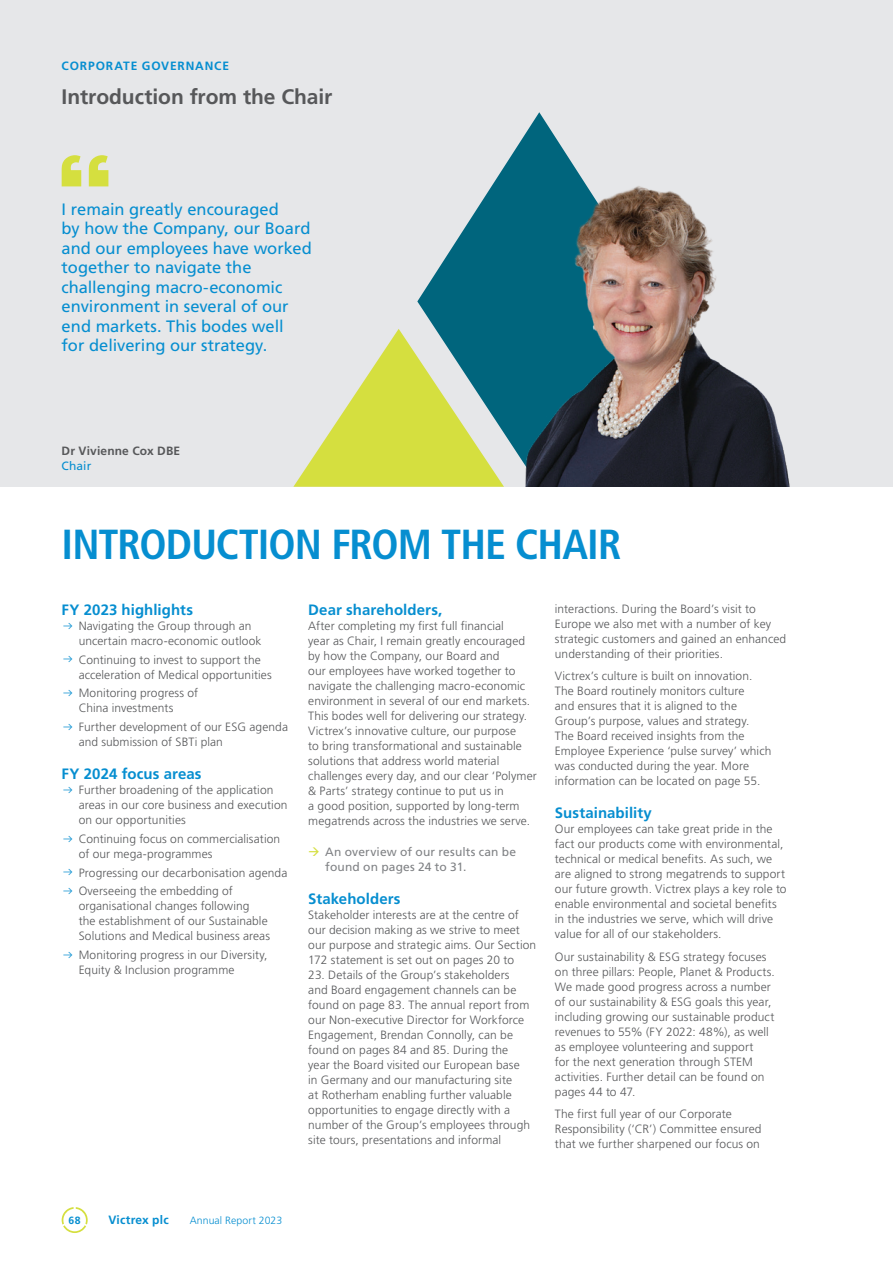
<style>
.page{position:relative;width:893px;height:1263px;background:#fff}
.page>*{position:absolute;margin:0;border:0;box-sizing:border-box;transform-origin:0 0}
.Intro_header_28pt{font:700 condensed 42px "Frutiger LT Pro";letter-spacing:-.025em;color:#068ed0}
.Page_Title{font:700 21px "Frutiger LT Pro";letter-spacing:-.005em;color:#57585a}
.t1{font:16.5px/19.5px "Frutiger LT Pro";color:#068ed0}
.Subhead_1{font:700 15px "Frutiger LT Pro";letter-spacing:.005em;color:#068ed0}
.Body_Text{font:300 12px/15px "Frutiger LT Pro";letter-spacing:.005em;color:#57585a}
.t2{font:12px/15px "Frutiger LT Pro";letter-spacing:.01em;color:#808285}
.t3{font:700 12px "Frutiger LT Pro";letter-spacing:.07em;color:#068ed0}
.Intro_Sign_off_1{font:700 12px "Frutiger LT Pro";letter-spacing:.015em;color:#57585a}
.t4{font:700 12px "Frutiger LT Pro";letter-spacing:.015em;color:#068ed0}
.Intro_Sign_off_2{font:12px "Frutiger LT Pro";letter-spacing:.01em;color:#068ed0}
.t5{font:300 10.5px "Frutiger LT Pro";letter-spacing:.01em;color:#068ed0}
.t6{font:700 10.5px "Frutiger LT Pro";color:#068ed0}
.s1{color:#068ed0}
</style>
<div class="page">
<div style="left:0;top:0;width:893px;height:487px;background:#e6e7e9"></div>
<svg style="left:293px;top:329px;width:124px;height:158px"></svg>
<svg style="left:417px;top:112px;width:159px;height:375px"></svg>
<svg style="left:62px;top:1207px;width:26px;height:26px"></svg>
<img style="left:478px;top:169px;width:312px;height:318px">
<svg style="left:62px;top:155px;width:46px;height:31px"></svg>
<p class="t3" style="left:62px;top:59px;width:169px">CORPORATE GOVERNANCE</p>
<p class="Page_Title" style="left:62px;top:84px;width:272px">Introduction from the Chair</p>
<p class="t1" style="left:62px;top:200px;width:252px">I remain greatly encouraged<br>by how the Company, our Board and our employees have worked together to navigate the challenging macro-economic environment in several of our end markets. This bodes well<br>for delivering our strategy.</p>
<p class="Intro_Sign_off_1" style="left:62px;top:443px;width:120px">Dr Vivienne Cox DBE</p>
<p class="Intro_Sign_off_2" style="left:62px;top:458px;width:31px">Chair</p>
<p class="Intro_header_28pt" style="left:62px;top:519px;width:561px">INTRODUCTION FROM THE CHAIR</p>
<p class="Subhead_1" style="left:62px;top:601px;width:133px">FY 2023 highlights</p>
<p class="Body_Text" style="left:79px;top:618px;width:184px;text-indent:-17px"><span class="s1">◆</span> Navigating the Group through an uncertain macro‑economic outlook</p>
<p class="Body_Text" style="left:79px;top:652px;width:195px;text-indent:-17px"><span class="s1">◆</span> Continuing to invest to support the acceleration of Medical opportunities</p>
<p class="Body_Text" style="left:79px;top:686px;width:121px;text-indent:-17px"><span class="s1">◆</span> Monitoring progress of<br>China investments</p>
<p class="Body_Text" style="left:79px;top:719px;width:211px;text-indent:-17px"><span class="s1">◆</span> Further development of our ESG agenda and submission of SBTi plan</p>
<p class="Subhead_1" style="left:62px;top:765px;width:141px">FY 2024 focus areas</p>
<p class="Body_Text" style="left:79px;top:782px;width:210px;text-indent:-17px"><span class="s1">◆</span> Further broadening of the application areas in our core business and execution on our opportunities</p>
<p class="Body_Text" style="left:79px;top:831px;width:203px;text-indent:-17px"><span class="s1">◆</span> Continuing focus on commercialisation of our mega-programmes</p>
<p class="Body_Text" style="left:62px;top:865px;width:227px"><span class="s1">◆</span> Progressing our decarbonisation agenda</p>
<p class="Body_Text" style="left:79px;top:884px;width:193px;text-indent:-17px"><span class="s1">◆</span> Overseeing the embedding of organisational changes following<br>the establishment of our Sustainable Solutions and Medical business areas</p>
<p class="Body_Text" style="left:79px;top:947px;width:190px;text-indent:-17px"><span class="s1">◆</span> Monitoring progress in our Diversity,<br>Equity &amp; Inclusion programme</p>
<p class="Subhead_1" style="left:308px;top:601px;width:136px">Dear shareholders,</p>
<p class="Body_Text" style="left:308px;top:618px;width:230px">After completing my first full financial<br>year as Chair, I remain greatly encouraged by how the Company, our Board and<br>our employees have worked together to navigate the challenging macro-economic environment in several of our end markets.<br>This bodes well for delivering our strategy.<br>Victrex’s innovative culture, our purpose<br>to bring transformational and sustainable solutions that address world material challenges every day, and our clear ‘Polymer &amp; Parts’ strategy continue to put us in<br>a good position, supported by long-term megatrends across the industries we serve.</p>
<p class="t2" style="left:325px;top:844px;width:192px">An overview of our results can be found on pages 24 to 31.</p>
<p class="Subhead_1" style="left:308px;top:890px;width:94px">Stakeholders</p>
<p class="Body_Text" style="left:308px;top:907px;width:229px">Stakeholder interests are at the centre of our decision making as we strive to meet our purpose and strategic aims. Our Section 172 statement is set out on pages 20 to</p>
<p class="Body_Text" style="left:308px;top:967px;width:223px">23. Details of the Group’s stakeholders and Board engagement channels can be found on page 83. The annual report from our Non-executive Director for Workforce Engagement, Brendan Connolly, can be found on pages 84 and 85. During the year the Board visited our European base in Germany and our manufacturing site<br>at Rotherham enabling further valuable opportunities to engage directly with a number of the Group’s employees through site tours, presentations and informal</p>
<p class="Body_Text" style="left:555px;top:601px;width:233px">interactions. During the Board’s visit to Europe we also met with a number of key strategic customers and gained an enhanced understanding of their priorities.</p>
<p class="Body_Text" style="left:555px;top:669px;width:218px">Victrex’s culture is built on innovation.<br>The Board routinely monitors culture<br>and ensures that it is aligned to the Group’s purpose, values and strategy.<br>The Board received insights from the Employee Experience ‘pulse survey’ which was conducted during the year. More information can be located on page 55.</p>
<p class="Subhead_1" style="left:555px;top:804px;width:98px">Sustainability</p>
<p class="Body_Text" style="left:555px;top:822px;width:233px">Our employees can take great pride in the fact our products come with environmental, technical or medical benefits. As such, we are aligned to strong megatrends to support our future growth. Victrex plays a key role to enable environmental and societal benefits in the industries we serve, which will drive value for all of our stakeholders.</p>
<p class="Body_Text" style="left:555px;top:949px;width:221px">Our sustainability &amp; ESG strategy focuses on three pillars: People, Planet &amp; Products.<br>We made good progress across a number of our sustainability &amp; ESG goals this year, including growing our sustainable product revenues to 55% (FY 2022: 48%), as well as employee volunteering and support<br>for the next generation through STEM activities. Further detail can be found on pages 44 to 47.</p>
<p class="Body_Text" style="left:555px;top:1107px;width:208px">The first full year of our Corporate<br>Responsibility (‘CR’) Committee ensured that we further sharpened our focus on</p>
<p class="t6" style="left:69px;top:1214px;width:14px">68</p>
<p class="t4" style="left:108px;top:1213px;width:62px">Victrex plc</p>
<p class="t5" style="left:190px;top:1214px;width:94px">Annual Report 2023</p>
</div>
